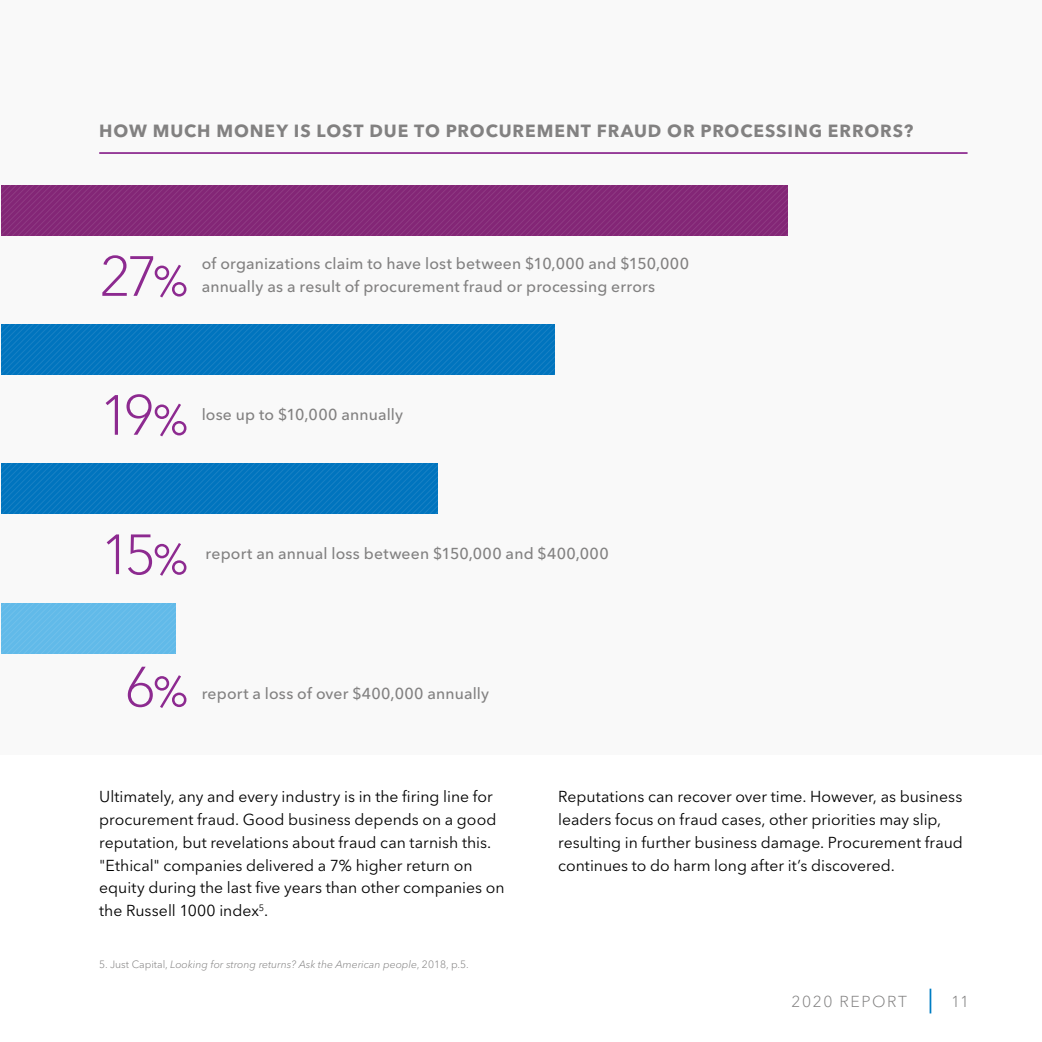
<style>
.page{position:relative;width:1042px;height:1042px;background:#fff}
.page>*{position:absolute;margin:0;border:0;box-sizing:border-box;transform-origin:0 0}
.SAS_Stat_Large{font:300 56px "Avenir Next LT Pro";color:#8d2a90}
.SAS_Boxout___Rule{font:700 17.5px "Avenir Next LT Pro";letter-spacing:.05em;color:#828181}
.SAS_Body_Copy{font:15.75px/22.8px "Avenir Next LT Pro";color:#000}
.SAS_Body_Copy-2{font:500 15.75px "Avenir Next LT Pro";letter-spacing:.01em;color:#828181}
.t1{font:300 15.75px "Avenir Next LT Pro";letter-spacing:.1em;color:#828181}
.SAS_Source{font:italic 300 10.5px "Avenir Next W1 G";color:#828181}
.s1{font-family:"Avenir Next LT Pro";font-style:normal}
</style>
<div class="page">
<div style="left:1px;top:1px;width:1041px;height:754px;background:#f9f9f9"></div>
<hr style="left:99px;top:152px;width:868px;height:2px;background:#8d2a90">
<svg style="left:1px;top:603px;width:175px;height:50px;background:#64bbe9"></svg>
<svg style="left:1px;top:464px;width:437px;height:50px;background:#0576bf"></svg>
<svg style="left:1px;top:324px;width:554px;height:50px;background:#0576bf"></svg>
<svg style="left:1px;top:186px;width:787px;height:50px;background:#852a78"></svg>
<hr style="left:929px;top:988px;width:2px;height:25px;background:#007dc3">
<p class="SAS_Boxout___Rule" style="left:99px;top:120px;width:815px">HOW MUCH MONEY IS LOST DUE TO PROCUREMENT FRAUD OR PROCESSING ERRORS?</p>
<p class="SAS_Stat_Large" style="left:99px;top:243px;width:91px">27%</p>
<p class="SAS_Body_Copy-2" style="left:202px;top:254px;width:489px">of organizations claim to have lost between $10,000 and $150,000</p>
<p class="SAS_Body_Copy-2" style="left:202px;top:277px;width:455px">annually as a result of procurement fraud or processing errors</p>
<p class="SAS_Stat_Large" style="left:99px;top:382px;width:92px">19%</p>
<p class="SAS_Body_Copy-2" style="left:202px;top:404px;width:203px">lose up to $10,000 annually</p>
<p class="SAS_Stat_Large" style="left:100px;top:521px;width:91px">15%</p>
<p class="SAS_Body_Copy-2" style="left:206px;top:544px;width:404px">report an annual loss between $150,000 and $400,000</p>
<p class="SAS_Stat_Large" style="left:124px;top:653px;width:67px">6%</p>
<p class="SAS_Body_Copy-2" style="left:202px;top:683px;width:289px">report a loss of over $400,000 annually</p>
<p class="SAS_Body_Copy" style="left:99px;top:785px;width:407px">Ultimately, any and every industry is in the firing line for procurement fraud. Good business depends on a good reputation, but revelations about fraud can tarnish this. "Ethical" companies delivered a 7% higher return on equity during the last five years than other companies on the Russell 1000 index<sup>5</sup>.</p>
<p class="SAS_Body_Copy" style="left:558px;top:785px;width:406px">Reputations can recover over time. However, as business leaders focus on fraud cases, other priorities may slip, resulting in further business damage. Procurement fraud continues to do harm long after it’s discovered.</p>
<p class="SAS_Source" style="left:99px;top:957px;width:371px"><span class="s1">5. Just Capital,</span> Looking for strong returns? Ask the American people<span class="s1">, 2018, p.5.</span></p>
<p class="t1" style="left:791px;top:992px;width:117px">2020 REPORT</p>
<p class="t1" style="left:951px;top:992px;width:20px">11</p>
</div>
